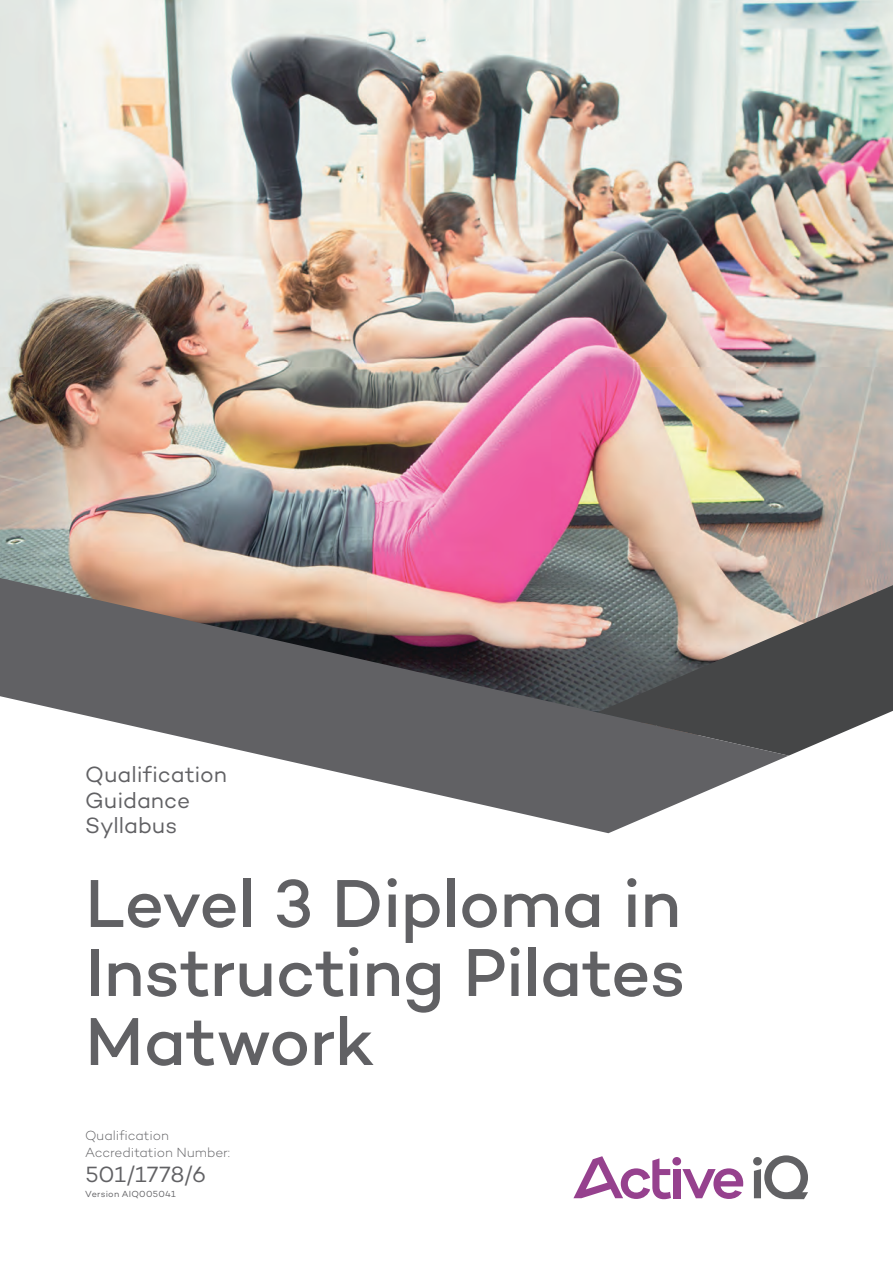
<style>
.page{position:relative;width:893px;height:1263px;background:#fff}
.page>*{position:absolute;margin:0;border:0;box-sizing:border-box;transform-origin:0 0}
.t1{font:500 69px/69px "Campton";letter-spacing:-.01em;color:#616164;text-align:justify}
.t2{font:22.5px/25.5px "Campton";color:#616164}
.t3{font:300 13.5px/16.5px "Campton";letter-spacing:-.005em;color:#616164}
.t4{font:9px "Campton";letter-spacing:.03em;color:#616164}
</style>
<div class="page">
<img style="left:0;top:0;width:893px;height:585px">
<svg style="left:789px;top:585px;width:104px;height:171px;background:#6d6b6a"></svg>
<svg style="left:0;top:578px;width:789px;height:255px"></svg>
<div style="left:673px;top:1169px;width:7px;height:29px;background:#96418e"></div>
<svg style="left:682px;top:1168px;width:61px;height:31px"></svg>
<div style="left:672px;top:1157px;width:9px;height:8px;background:#96418e;border-radius:50%"></div>
<svg style="left:754px;top:1155px;width:54px;height:44px"></svg>
<div style="left:753px;top:1157px;width:9px;height:8px;background:#616164;border-radius:50%"></div>
<svg style="left:573px;top:1156px;width:98px;height:43px"></svg>
<p class="t2" style="left:85px;top:762px;width:143px">Qualification<br>Guidance<br>Syllabus</p>
<p class="t1" style="left:85px;top:867px;width:602px">Level 3 Diploma in Instructing Pilates Matwork</p>
<p class="t3" style="left:85px;top:1127px;width:146px">Qualification<br>Accreditation Number:</p>
<p class="t2" style="left:85px;top:1161px;width:122px">501/1778/6</p>
<p class="t4" style="left:85px;top:1188px;width:92px">Version AIQ005041</p>
</div>
